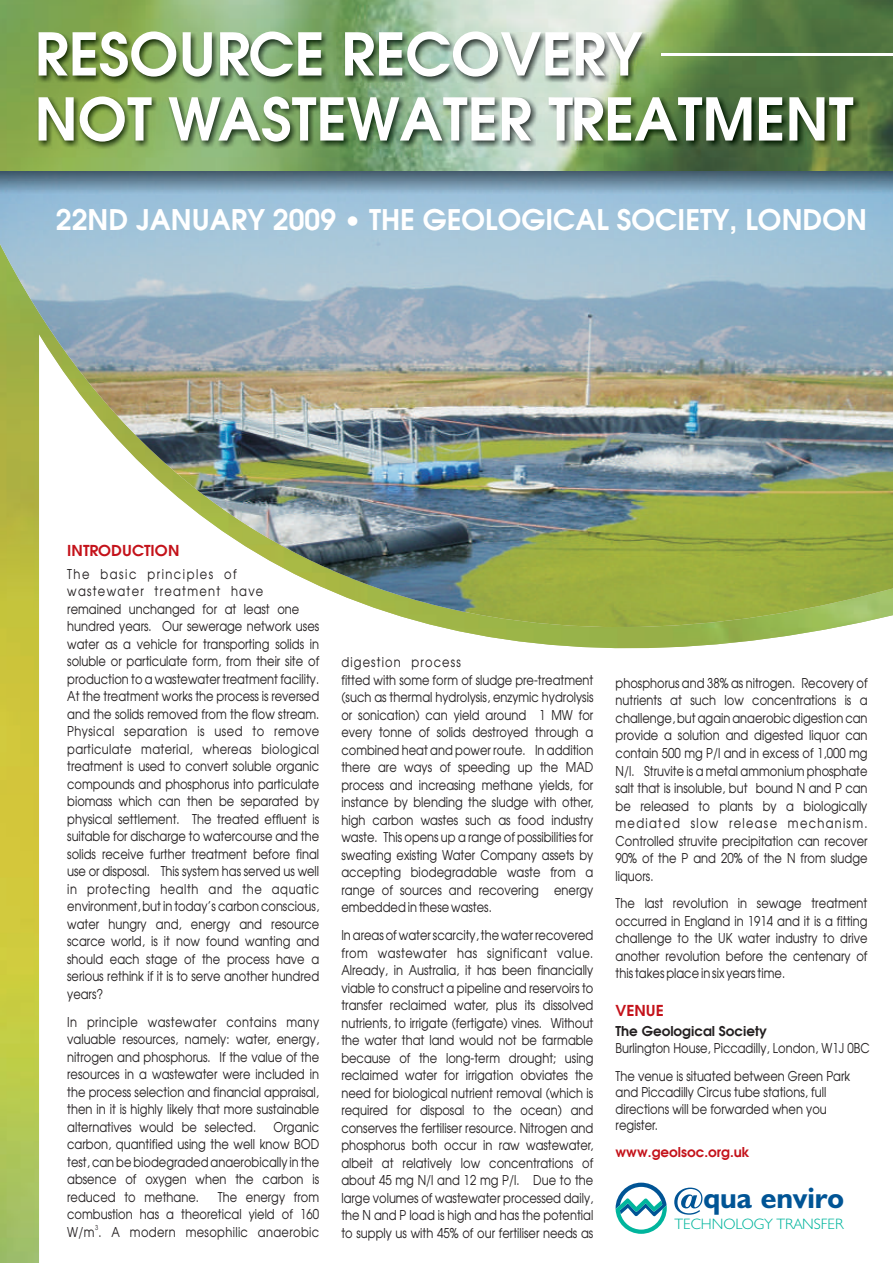
<style>
.page{position:relative;width:893px;height:1263px;background:#fff}
.page>*{position:absolute;margin:0;border:0;box-sizing:border-box;transform-origin:0 0}
.t1{font:600 58.5px/64.9px "Avant Garde";color:#fff}
.t2{font:700 29.55px "Humanist 521 BT";color:#005495}
.t3{font:600 28.35px "Avant Garde";color:#fff}
.t4{font:300 15.15px "Humanist 521 BT";color:#00b59d}
.t5{font:600 15px "Avant Garde";color:#c4121a}
.t6{font:100 13.5px/17.5px "Avant Garde";color:#231f20;text-align:justify}
.t7{font:100 13.5px "Avant Garde";letter-spacing:.025em;color:#231f20}
.t8{font:600 13.5px "Avant Garde";color:#231f20}
.t9{font:600 13.5px "Avant Garde";color:#c4121a}
.t10{font:100 6.75px "Avant Garde";color:#231f20}
</style>
<div class="page">
<img style="left:0;top:699px;width:703px;height:564px">
<img style="left:0;top:194px;width:893px;height:505px">
<img style="left:0;top:170px;width:893px;height:24px">
<img style="left:0;top:0;width:893px;height:170px">
<img style="left:34px;top:33px;width:615px;height:52px">
<img style="left:36px;top:97px;width:825px;height:52px">
<svg style="left:674px;top:1187px;width:28px;height:28px"></svg>
<svg style="left:616px;top:1182px;width:51px;height:52px"></svg>
<hr style="left:661px;top:53px;width:232px;height:2px;background:#fff">
<h1 class="t1" style="left:35px;top:28px;width:820px">RESOURCE RECOVERY<br>NOT WASTEWATER TREATMENT</h1>
<h3 class="t3" style="left:56px;top:209px;width:813px">22ND JANUARY 2009 • THE GEOLOGICAL SOCIETY, LONDON</h3>
<p class="t5" style="left:67px;top:545px;width:114px">INTRODUCTION</p>
<p class="t6" style="left:67px;top:566px;width:254px;text-align:left">The basic principles of<br>wastewater treatment have remained unchanged for at least one hundred years. Our sewerage network uses water as a vehicle for transporting solids in soluble or particulate form, from their site of production to a wastewater treatment facility.<br>At the treatment works the process is reversed and the solids removed from the flow stream.<br>Physical separation is used to remove particulate material, whereas biological treatment is used to convert soluble organic compounds and phosphorus into particulate biomass which can then be separated by physical settlement. The treated effluent is suitable for discharge to watercourse and the solids receive further treatment before final use or disposal. This system has served us well in protecting health and the aquatic environment, but in today’s carbon conscious, water hungry and, energy and resource scarce world, is it now found wanting and should each stage of the process have a serious rethink if it is to serve another hundred years?</p>
<p class="t6" style="left:67px;top:1014px;width:253px">In principle wastewater contains many valuable resources, namely: water, energy, nitrogen and phosphorus. If the value of the resources in a wastewater were included in the process selection and financial appraisal, then in it is highly likely that more sustainable alternatives would be selected.</p>
<p class="t6" style="left:67px;top:1119px;width:253px;text-indent:206px">Organic carbon, quantified using the well know BOD test, can be biodegraded anaerobically in the absence of oxygen when the carbon is reduced to methane.</p>
<p class="t6" style="left:67px;top:1189px;width:254px;text-align:right">The energy from<br>combustion has a theoretical yield of 160</p>
<p class="t10" style="left:95px;top:1225px;width:5px">3</p>
<p class="t7" style="left:67px;top:1227px;width:253px">W/m . A modern mesophilic anaerobic</p>
<p class="t6" style="left:341px;top:655px;width:254px;text-align:left">digestion process<br>fitted with some form of sludge pre-treatment (such as thermal hydrolysis, enzymic hydrolysis or sonication) can yield around 1 MW for every tonne of solids destroyed through a combined heat and power route. In addition there are ways of speeding up the MAD process and increasing methane yields, for instance by blending the sludge with other, high carbon wastes such as food industry waste. This opens up a range of possibilities for sweating existing Water Company assets by accepting biodegradable waste from a range of sources and recovering energy embedded in these wastes.</p>
<p class="t6" style="left:341px;top:928px;width:254px">In areas of water scarcity, the water recovered from wastewater has significant value.<br>Already, in Australia, it has been financially viable to construct a pipeline and reservoirs to transfer reclaimed water, plus its dissolved nutrients, to irrigate (fertigate) vines. Without the water that land would not be farmable because of the long-term drought; using reclaimed water for irrigation obviates the need for biological nutrient removal (which is required for disposal to the ocean) and conserves the fertiliser resource. Nitrogen and phosphorus both occur in raw wastewater, albeit at relatively low concentrations of about 45 mg N/l and 12 mg P/l. Due to the large volumes of wastewater processed daily, the N and P load is high and has the potential to supply us with 45% of our fertiliser needs as</p>
<p class="t6" style="left:616px;top:675px;width:254px">phosphorus and 38% as nitrogen. Recovery of nutrients at such low concentrations is a challenge, but again anaerobic digestion can provide a solution and digested liquor can contain 500 mg P/l and in excess of 1,000 mg N/l. Struvite is a metal ammonium phosphate salt that is insoluble, but bound N and P can be released to plants by a biologically mediated slow release mechanism.<br>Controlled struvite precipitation can recover 90% of the P and 20% of the N from sludge liquors.</p>
<p class="t6" style="left:616px;top:896px;width:253px">The last revolution in sewage treatment occurred in England in 1914 and it is a fitting challenge to the UK water industry to drive another revolution before the centenary of this takes place in six years time.</p>
<p class="t5" style="left:616px;top:1004px;width:50px">VENUE</p>
<p class="t8" style="left:615px;top:1026px;width:153px">The Geological Society</p>
<p class="t6" style="left:615px;top:1041px;width:256px">Burlington House, Piccadilly, London, W1J 0BC</p>
<p class="t6" style="left:616px;top:1069px;width:236px;line-height:16.4px;text-align:left">The venue is situated between Green Park and Piccadilly Circus tube stations, full directions will be forwarded when you register.</p>
<p class="t9" style="left:615px;top:1146px;width:136px">www.geolsoc.org.uk</p>
<h2 class="t2" style="left:703px;top:1186px;width:142px">qua enviro</h2>
<p class="t4" style="left:674px;top:1217px;width:170px">TECHNOLOGY TRANSFER</p>
</div>
